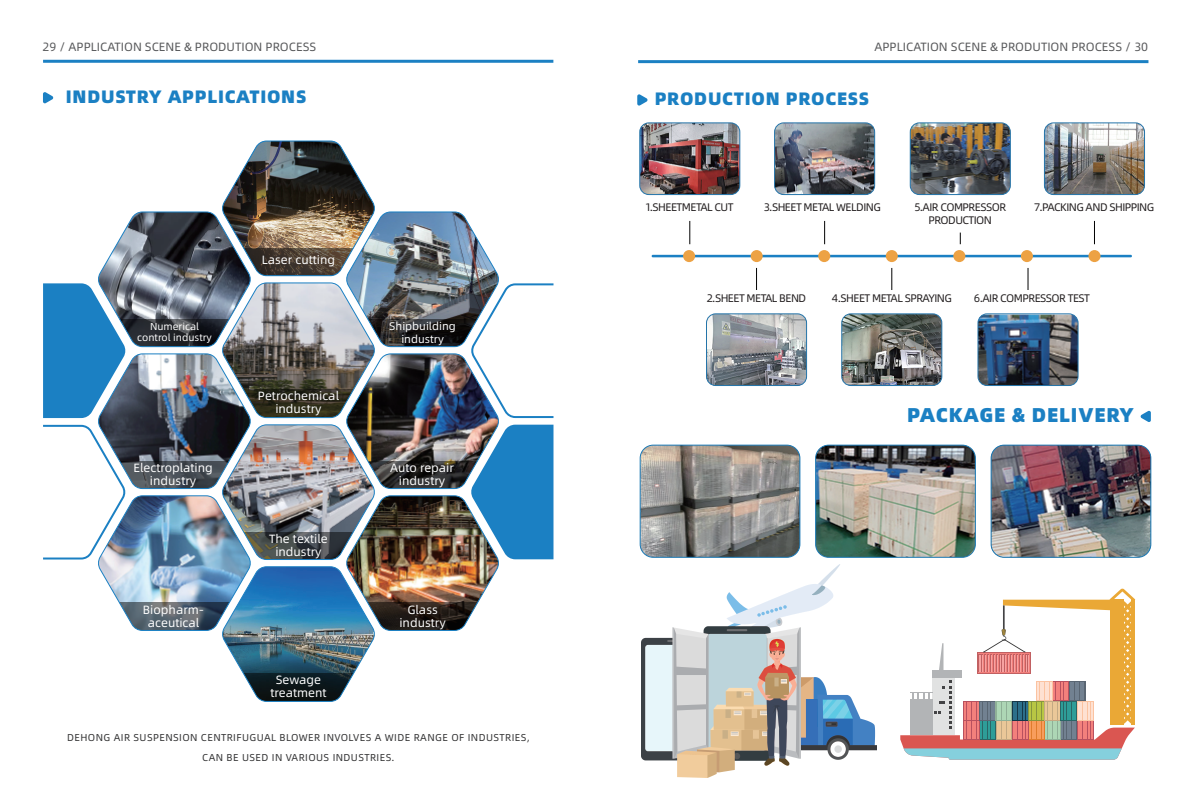
<style>
.page{position:relative;width:1191px;height:808px;background:#fff}
.page>*{position:absolute;margin:0;border:0;box-sizing:border-box;transform-origin:0 0}
.t1{font:20px "Alibaba Pu Hui Ti H";letter-spacing:.04em;color:#1b80c3}
.t2{font:18px "Alibaba Pu Hui Ti H";letter-spacing:.04em;color:#1b80c3}
.t3{font:12px/13px "Alibaba Pu Hui Ti R";color:#fff;text-align:center}
.t4{font:12px "Alibaba Pu Hui Ti R";color:#57585a}
.t5{font:11px/12.4px "Alibaba Pu Hui Ti R";letter-spacing:-.05em;color:#231f20;text-align:center}
.t6{font:11px/13px "Alibaba Pu Hui Ti R";color:#fff;text-align:center}
.t7{font:10px/20.1px "Alibaba Pu Hui Ti R";letter-spacing:.04em;color:#333334;text-align:center}
.t8{font:10px/11px "Alibaba Pu Hui Ti R";color:#fff;text-align:center}
</style>
<div class="page">
<svg style="left:900px;top:589px;width:235px;height:171px"></svg>
<svg style="left:43px;top:92px;width:10px;height:12px"></svg>
<img style="left:43px;top:140px;width:510px;height:562px">
<svg style="left:637px;top:94px;width:11px;height:12px"></svg>
<svg style="left:1140px;top:410px;width:10px;height:12px"></svg>
<img style="left:641px;top:564px;width:235px;height:213px">
<img style="left:641px;top:445px;width:159px;height:112px">
<div style="left:639px;top:445px;width:161px;height:113px;border:1px solid #1a79b5;border-radius:13px"></div>
<img style="left:815px;top:445px;width:160px;height:111px">
<div style="left:815px;top:445px;width:161px;height:113px;border:1px solid #1a79b5;border-radius:13px"></div>
<img style="left:992px;top:445px;width:158px;height:112px">
<div style="left:990px;top:445px;width:161px;height:113px;border:1px solid #1a79b5;border-radius:13px"></div>
<hr style="left:638px;top:60px;width:510px;height:3px;background:#1b80c3">
<img style="left:641px;top:124px;width:99px;height:71px">
<div style="left:639px;top:122px;width:101px;height:73px;border:1px solid #2474a9;border-radius:9px"></div>
<img style="left:776px;top:124px;width:98px;height:71px">
<div style="left:774px;top:122px;width:101px;height:73px;border:1px solid #2474a9;border-radius:9px"></div>
<img style="left:708px;top:315px;width:98px;height:70px">
<div style="left:706px;top:313px;width:101px;height:73px;border:1px solid #2474a9;border-radius:9px"></div>
<img style="left:843px;top:315px;width:98px;height:70px">
<div style="left:841px;top:313px;width:101px;height:73px;border:1px solid #2474a9;border-radius:9px"></div>
<img style="left:979px;top:314px;width:99px;height:71px">
<div style="left:977px;top:313px;width:101px;height:73px;border:1px solid #2474a9;border-radius:9px"></div>
<img style="left:911px;top:123px;width:99px;height:72px">
<div style="left:909px;top:122px;width:101px;height:73px;border:1px solid #2474a9;border-radius:9px"></div>
<img style="left:1044px;top:124px;width:99px;height:71px">
<div style="left:1044px;top:122px;width:101px;height:73px;border:1px solid #2474a9;border-radius:9px"></div>
<hr style="left:651px;top:255px;width:481px;height:2px;background:#1b80c3">
<div style="left:683px;top:250px;width:12px;height:12px;background:#eda244;border-radius:50%"></div>
<div style="left:750px;top:250px;width:12px;height:12px;background:#eda244;border-radius:50%"></div>
<div style="left:818px;top:250px;width:12px;height:12px;background:#eda244;border-radius:50%"></div>
<div style="left:885px;top:250px;width:12px;height:12px;background:#eda244;border-radius:50%"></div>
<div style="left:953px;top:250px;width:12px;height:12px;background:#eda244;border-radius:50%"></div>
<div style="left:1021px;top:250px;width:12px;height:12px;background:#eda244;border-radius:50%"></div>
<div style="left:1088px;top:250px;width:12px;height:12px;background:#eda244;border-radius:50%"></div>
<svg style="left:689px;top:221px;width:1px;height:23px"></svg>
<svg style="left:824px;top:221px;width:1px;height:23px"></svg>
<svg style="left:756px;top:268px;width:1px;height:22px"></svg>
<svg style="left:891px;top:268px;width:1px;height:22px"></svg>
<svg style="left:1027px;top:268px;width:1px;height:22px"></svg>
<svg style="left:1094px;top:221px;width:1px;height:23px"></svg>
<hr style="left:43px;top:60px;width:510px;height:3px;background:#1b80c3">
<p class="t4" style="left:43px;top:38px;width:275px">29 / APPLICATION SCENE &amp; PRODUTION PROCESS</p>
<p class="t4" style="left:874px;top:38px;width:275px">APPLICATION SCENE &amp; PRODUTION PROCESS / 30</p>
<h2 class="t2" style="left:66px;top:82px;width:242px">INDUSTRY APPLICATIONS</h2>
<p class="t8" style="left:137px;top:320px;width:76px">Numerical control industry</p>
<p class="t3" style="left:262px;top:252px;width:75px">Laser cutting</p>
<p class="t3" style="left:258px;top:389px;width:83px">Petrochemical industry</p>
<p class="t6" style="left:389px;top:319px;width:68px">Shipbuilding industry</p>
<p class="t3" style="left:133px;top:461px;width:81px">Electroplating industry</p>
<p class="t3" style="left:390px;top:461px;width:65px">Auto repair industry</p>
<p class="t3" style="left:269px;top:531px;width:60px">The textile industry</p>
<p class="t3" style="left:143px;top:603px;width:63px">Biopharm&shy;aceutical</p>
<p class="t3" style="left:399px;top:603px;width:48px">Glass industry</p>
<p class="t3" style="left:270px;top:672px;width:58px">Sewage treatment</p>
<p class="t7" style="left:67px;top:727px;width:464px">DEHONG AIR SUSPENSION CENTRIFUGUAL BLOWER INVOLVES A WIDE RANGE OF INDUSTRIES,<br>CAN BE USED IN VARIOUS INDUSTRIES.</p>
<h2 class="t2" style="left:654px;top:84px;width:216px">PRODUCTION PROCESS</h2>
<p class="t5" style="left:646px;top:200px;width:89px">1.SHEETMETAL CUT</p>
<p class="t5" style="left:764px;top:200px;width:118px">3.SHEET METAL WELDING</p>
<p class="t5" style="left:914px;top:200px;width:93px">5.AIR COMPRESSOR<br>PRODUCTION</p>
<p class="t5" style="left:1034px;top:200px;width:121px">7.PACKING AND SHIPPING</p>
<p class="t5" style="left:707px;top:292px;width:101px">2.SHEET METAL BEND</p>
<p class="t5" style="left:832px;top:292px;width:122px">4.SHEET METAL SPRAYING</p>
<p class="t5" style="left:974px;top:292px;width:118px">6.AIR COMPRESSOR TEST</p>
<h1 class="t1" style="left:907px;top:399px;width:228px">PACKAGE &amp; DELIVERY</h1>
</div>
